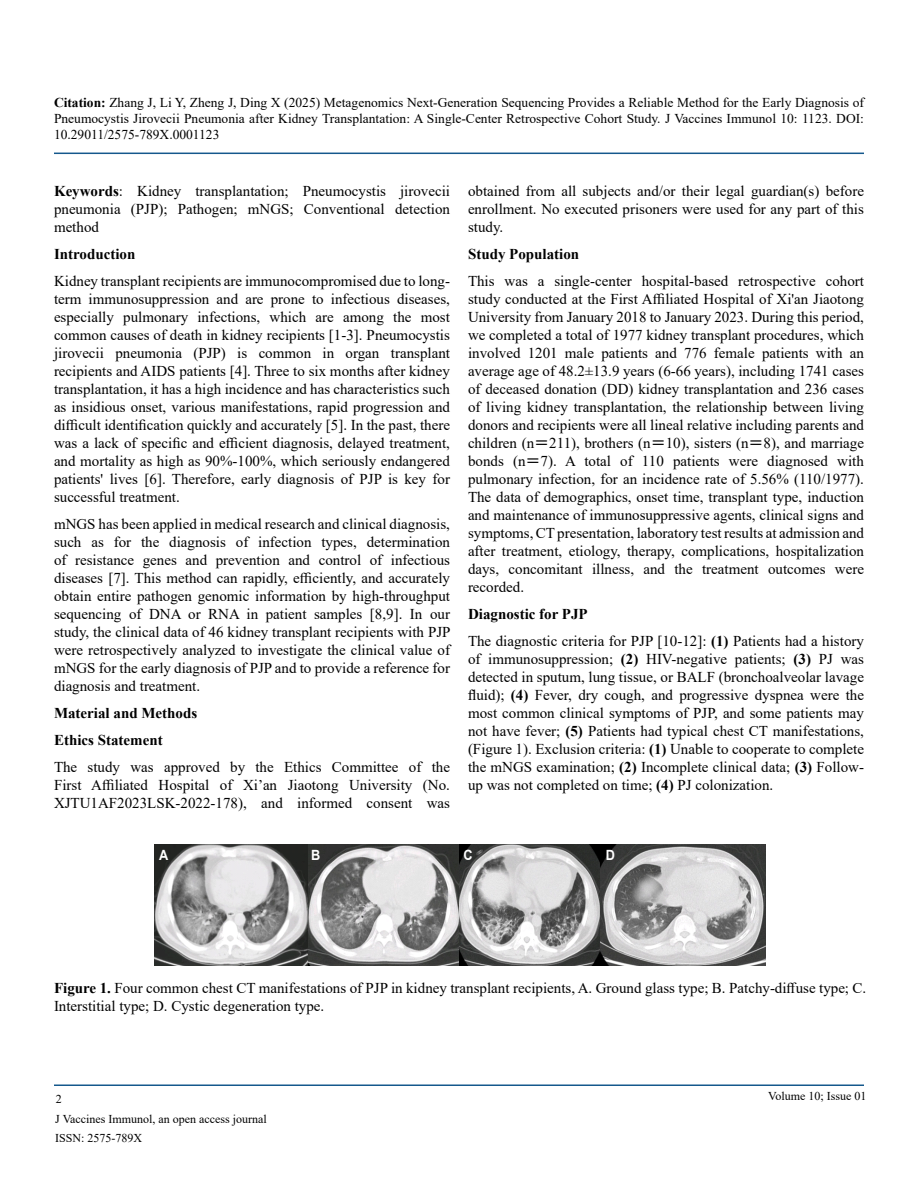
<style>
.page{position:relative;width:918px;height:1188px;background:#fff}
.page>*{position:absolute;margin:0;border:0;box-sizing:border-box;transform-origin:0 0}
.t1{font:15px/18px "Times New Roman";color:#000;text-align:justify}
.t2{font:700 15px/27px "Times New Roman";color:#000}
.t3{font:700 14.1px "Arial";color:#fff;scale:.9 1}
.t4{font:13.5px/16.2px "Times New Roman";color:#000;text-align:justify}
.t5{font:12px/18.9px "Times New Roman";color:#000}
.s1{font-weight:700}
.s2{font-family:"MS Gothic"}
</style>
<div class="page">
<hr style="left:54px;top:153px;width:810px;height:1px;background:#15588c">
<hr style="left:54px;top:1084px;width:810px;height:2px;background:#15588c">
<img style="left:154px;top:844px;width:611px;height:122px">
<p class="t4" style="left:54px;top:94px;width:811px"><span class="s1">Citation:</span> Zhang J, Li Y, Zheng J, Ding X (2025) Metagenomics Next-Generation Sequencing Provides a Reliable Method for the Early Diagnosis of Pneumocystis Jirovecii Pneumonia after Kidney Transplantation: A Single-Center Retrospective Cohort Study. J Vaccines Immunol 10: 1123. DOI:<br>10.29011/2575-789X.0001123</p>
<p class="t1" style="left:54px;top:181px;width:398px"><span class="s1">Keywords</span>: Kidney transplantation; Pneumocystis jirovecii pneumonia (PJP); Pathogen; mNGS; Conventional detection method</p>
<p class="t2" style="left:54px;top:240px;width:83px">Introduction</p>
<p class="t1" style="left:54px;top:271px;width:398px">Kidney transplant recipients are immunocompromised due to long&shy;term immunosuppression and are prone to infectious diseases, especially pulmonary infections, which are among the most common causes of death in kidney recipients [1-3]. Pneumocystis jirovecii pneumonia (PJP) is common in organ transplant recipients and AIDS patients [4]. Three to six months after kidney transplantation, it has a high incidence and has characteristics such as insidious onset, various manifestations, rapid progression and difficult identification quickly and accurately [5]. In the past, there was a lack of specific and efficient diagnosis, delayed treatment, and mortality as high as 90%-100%, which seriously endangered patients' lives [6]. Therefore, early diagnosis of PJP is key for successful treatment.</p>
<p class="t1" style="left:54px;top:514px;width:398px">mNGS has been applied in medical research and clinical diagnosis, such as for the diagnosis of infection types, determination of resistance genes and prevention and control of infectious diseases [7]. This method can rapidly, efficiently, and accurately obtain entire pathogen genomic information by high-throughput sequencing of DNA or RNA in patient samples [8,9]. In our study, the clinical data of 46 kidney transplant recipients with PJP were retrospectively analyzed to investigate the clinical value of mNGS for the early diagnosis of PJP and to provide a reference for diagnosis and treatment.</p>
<p class="t2" style="left:54px;top:699px;width:145px">Material and Methods<br>Ethics Statement</p>
<p class="t1" style="left:54px;top:757px;width:398px">The study was approved by the Ethics Committee of the First Affiliated Hospital of Xi’an Jiaotong University (No.<br>XJTU1AF2023LSK-2022-178), and informed consent was</p>
<p class="t1" style="left:468px;top:181px;width:398px">obtained from all subjects and/or their legal guardian(s) before enrollment. No executed prisoners were used for any part of this study.</p>
<p class="t2" style="left:468px;top:240px;width:113px">Study Population</p>
<p class="t1" style="left:468px;top:271px;width:398px">This was a single-center hospital-based retrospective cohort study conducted at the First Affiliated Hospital of Xi'an Jiaotong University from January 2018 to January 2023. During this period, we completed a total of 1977 kidney transplant procedures, which involved 1201 male patients and 776 female patients with an average age of 48.2±13.9 years (6-66 years), including 1741 cases of deceased donation (DD) kidney transplantation and 236 cases of living kidney transplantation, the relationship between living donors and recipients were all lineal relative including parents and children (n<span class="s2">＝</span>211), brothers (n<span class="s2">＝</span>10), sisters (n<span class="s2">＝</span>8), and marriage bonds (n<span class="s2">＝</span>7). A total of 110 patients were diagnosed with pulmonary infection, for an incidence rate of 5.56% (110/1977).<br>The data of demographics, onset time, transplant type, induction and maintenance of immunosuppressive agents, clinical signs and symptoms, CT presentation, laboratory test results at admission and after treatment, etiology, therapy, complications, hospitalization days, concomitant illness, and the treatment outcomes were recorded.</p>
<p class="t1" style="left:468px;top:600px;width:397px;line-height:27px"><span class="s1">Diagnostic for PJP<br></span>The diagnostic criteria for PJP [10-12]: <span class="s1">(1)</span> Patients had a history</p>
<p class="t1" style="left:468px;top:649px;width:398px">of immunosuppression; <span class="s1">(2)</span> HIV-negative patients; <span class="s1">(3)</span> PJ was detected in sputum, lung tissue, or BALF (bronchoalveolar lavage fluid); <span class="s1">(4)</span> Fever, dry cough, and progressive dyspnea were the most common clinical symptoms of PJP, and some patients may not have fever; <span class="s1">(5)</span> Patients had typical chest CT manifestations, (Figure 1). Exclusion criteria: <span class="s1">(1)</span> Unable to cooperate to complete the mNGS examination; <span class="s1">(2)</span> Incomplete clinical data; <span class="s1">(3)</span> Follow&shy;up was not completed on time; <span class="s1">(4)</span> PJ colonization.</p>
<p class="t3" style="left:159px;top:845px;width:12px">A</p>
<p class="t3" style="left:311px;top:845px;width:12px">B</p>
<p class="t3" style="left:463px;top:845px;width:12px">C</p>
<p class="t3" style="left:606px;top:845px;width:12px">D</p>
<p class="t1" style="left:54px;top:979px;width:814px"><span class="s1">Figure 1.</span> Four common chest CT manifestations of PJP in kidney transplant recipients, A. Ground glass type; B. Patchy-diffuse type; C.<br>Interstitial type; D. Cystic degeneration type.</p>
<p class="t5" style="left:56px;top:1089px;width:7px">2</p>
<p class="t5" style="left:768px;top:1086px;width:100px">Volume 10; Issue 01</p>
<p class="t5" style="left:55px;top:1109px;width:213px">J Vaccines Immunol, an open access journal<br>ISSN: 2575-789X</p>
</div>
